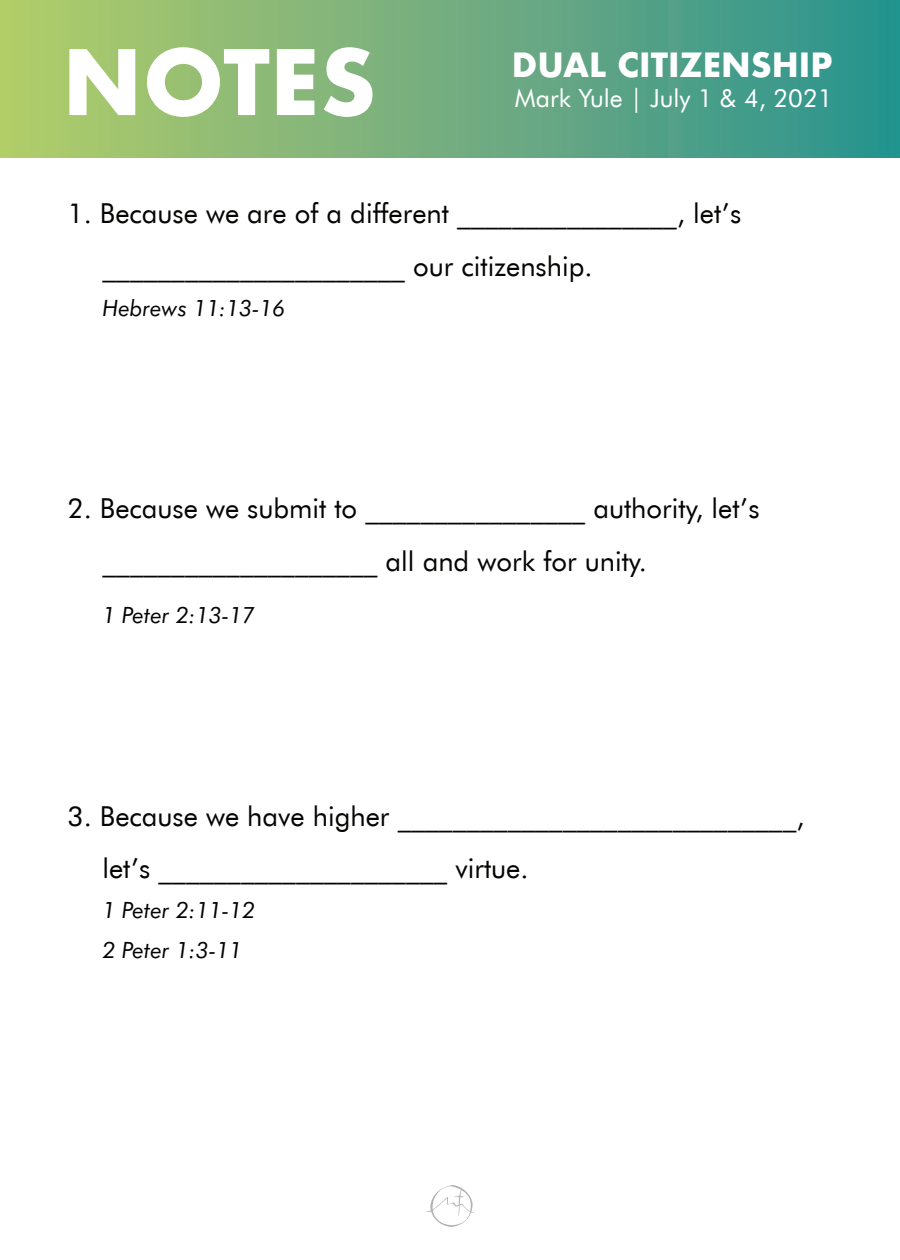
<style>
.page{position:relative;width:900px;height:1260px;background:#fff}
.page>*{position:absolute;margin:0;border:0;box-sizing:border-box;transform-origin:0 0}
.t1{font:700 87.5px "Futura";color:#fff}
.t2{font:700 32.5px "Futura";color:#fff}
.t3{font:27.5px/52.5px "Futura BT";color:#040503}
.t4{font:25px "Futura BT";color:#fff}
.t5{font:italic 22.5px/40px "Futura BT";color:#040503}
</style>
<div class="page">
<svg style="left:426px;top:1185px;width:48px;height:42px"></svg>
<div style="left:0;top:0;width:900px;height:158px;background:linear-gradient(to right,#b6cc6b,#2b9191)"></div>
<h1 class="t1" style="left:62px;top:19px;width:315px">NOTES</h1>
<p class="t2" style="left:512px;top:42px;width:322px">DUAL CITIZENSHIP</p>
<p class="t4" style="left:515px;top:83px;width:319px">Mark Yule | July 1 &amp; 4, 2021</p>
<p class="t3" style="left:103px;top:187px;width:640px;text-indent:-35px">1. Because we are of a different ________________, let’s ______________________ our citizenship.</p>
<p class="t5" style="left:102px;top:288px;width:184px">Hebrews 11:13-16</p>
<p class="t3" style="left:103px;top:482px;width:659px;text-indent:-35px">2. Because we submit to ________________ authority, let’s ____________________ all and work for unity.</p>
<p class="t5" style="left:102px;top:595px;width:154px">1 Peter 2:13-17</p>
<p class="t3" style="left:103px;top:790px;width:704px;text-indent:-35px">3. Because we have higher _____________________________, let’s _____________________ virtue.</p>
<p class="t5" style="left:102px;top:890px;width:154px">1 Peter 2:11-12<br>2 Peter 1:3-11</p>
</div>
